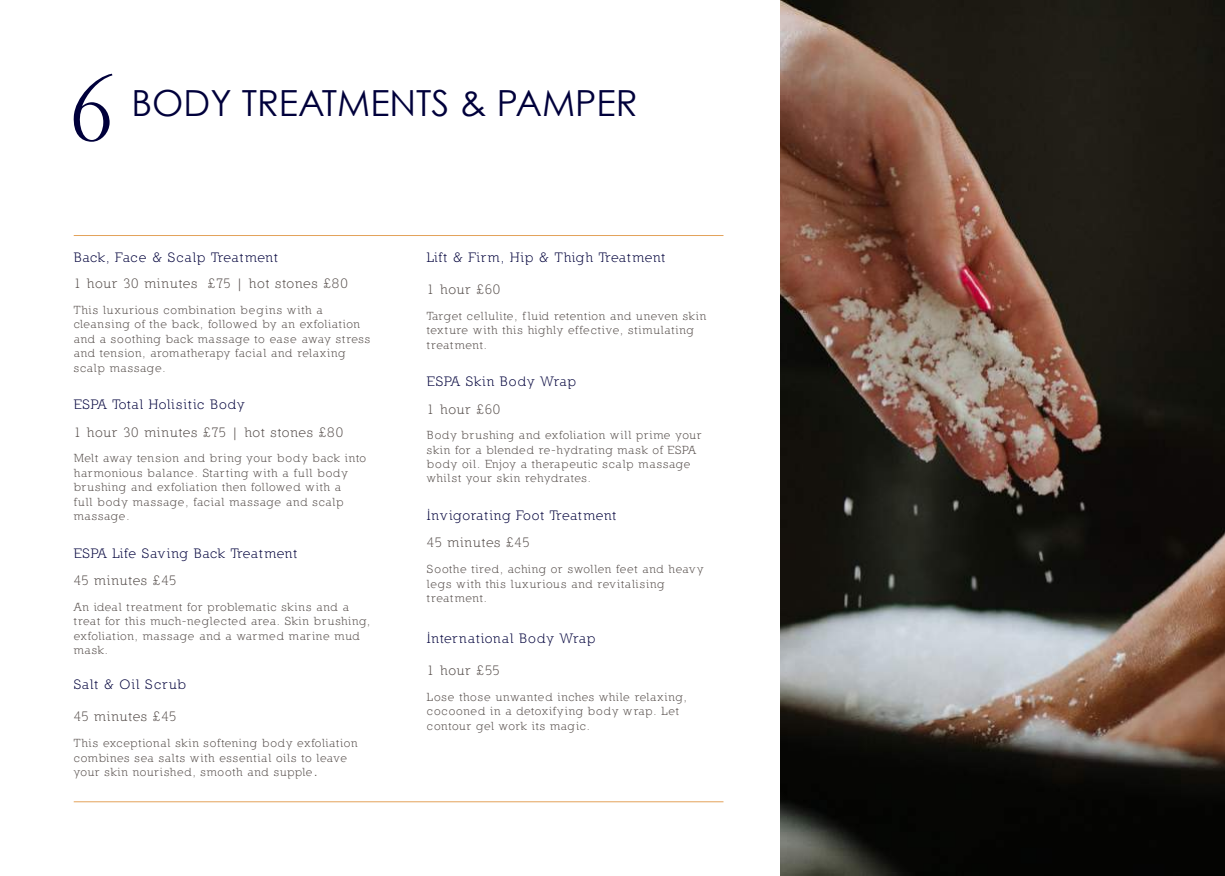
<style>
.page{position:relative;width:1225px;height:876px;background:#fff}
.page>*{position:absolute;margin:0;border:0;box-sizing:border-box;transform-origin:0 0}
.t1{font:36px "Century Gothic";color:#00003b}
.t2{font:14px "Nilland";letter-spacing:.055em;color:#00003b}
.t3{font:14px "Nilland";letter-spacing:.05em;color:#524a47}
.t4{font:14px "Nilland";letter-spacing:.08em;color:#00003b}
.t5{font:12px/14.4px "Nilland";letter-spacing:.055em;color:#524a47}
.t6{font:12px/14.4px "Nilland";letter-spacing:.08em;color:#524a47}
.s1{font-size:18px}
</style>
<div class="page">
<svg style="left:73px;top:74px;width:39px;height:68px"></svg>
<hr style="left:74px;top:235px;width:649px;height:1px;background:#e3a25b">
<hr style="left:74px;top:801px;width:649px;height:1px;background:#e3a25b">
<img style="left:780px;top:0;width:445px;height:876px">
<h1 class="t1" style="left:132px;top:81px;width:507px">BODY TREATMENTS &amp; PAMPER</h1>
<p class="t2" style="left:74px;top:249px;width:205px">Back, Face &amp; Scalp Treatment</p>
<p class="t3" style="left:74px;top:275px;width:275px">1 hour 30 minutes £75 | hot stones £80</p>
<p class="t5" style="left:74px;top:303px;width:298px">This luxurious combination begins with a cleansing of the back, followed by an exfoliation and a soothing back massage to ease away stress and tension, aromatherapy facial and relaxing scalp massage.</p>
<p class="t2" style="left:74px;top:396px;width:172px">ESPA Total Holisitic Body</p>
<p class="t3" style="left:74px;top:424px;width:271px">1 hour 30 minutes £75 | hot stones £80</p>
<p class="t5" style="left:74px;top:451px;width:294px">Melt away tension and bring your body back into harmonious balance. Starting with a full body brushing and exfoliation then followed with a<br>full body massage, facial massage and scalp massage.</p>
<p class="t2" style="left:74px;top:545px;width:225px">ESPA Life Saving Back Treatment</p>
<p class="t3" style="left:74px;top:572px;width:104px">45 minutes £45</p>
<p class="t5" style="left:74px;top:599px;width:298px">An ideal treatment for problematic skins and a treat for this much-neglected area. Skin brushing, exfoliation, massage and a warmed marine mud mask.</p>
<p class="t4" style="left:74px;top:676px;width:114px">Salt &amp; Oil Scrub</p>
<p class="t3" style="left:74px;top:708px;width:104px">45 minutes £45</p>
<p class="t5" style="left:74px;top:736px;width:285px">This exceptional skin softening body exfoliation combines sea salts with essential oils to leave your skin nourished, smooth and supple<span class="s1">.</span></p>
<p class="t2" style="left:427px;top:249px;width:240px">Lift &amp; Firm, Hip &amp; Thigh Treatment</p>
<p class="t3" style="left:427px;top:281px;width:75px">1 hour £60</p>
<p class="t5" style="left:427px;top:308px;width:281px">Target cellulite, f luid retention and uneven skin texture with this highly effective, stimulating treatment.</p>
<p class="t2" style="left:427px;top:373px;width:151px">ESPA Skin Body Wrap</p>
<p class="t3" style="left:427px;top:401px;width:75px">1 hour £60</p>
<p class="t5" style="left:427px;top:428px;width:276px">Body brushing and exfoliation will prime your skin for a blended re-hydrating mask of ESPA body oil. Enjoy a therapeutic scalp massage whilst your skin rehydrates.</p>
<p class="t2" style="left:427px;top:507px;width:191px">Invigorating Foot Treatment</p>
<p class="t3" style="left:427px;top:535px;width:104px">45 minutes £45</p>
<p class="t5" style="left:427px;top:562px;width:278px">Soothe tired, aching or swollen feet and heavy legs with this luxurious and revitalising treatment.</p>
<p class="t4" style="left:427px;top:630px;width:170px">International Body Wrap</p>
<p class="t3" style="left:427px;top:662px;width:74px">1 hour £55</p>
<p class="t6" style="left:427px;top:689px;width:261px">Lose those unwanted inches while relaxing, cocooned in a detoxifying body wrap. Let contour gel work its magic.</p>
</div>
